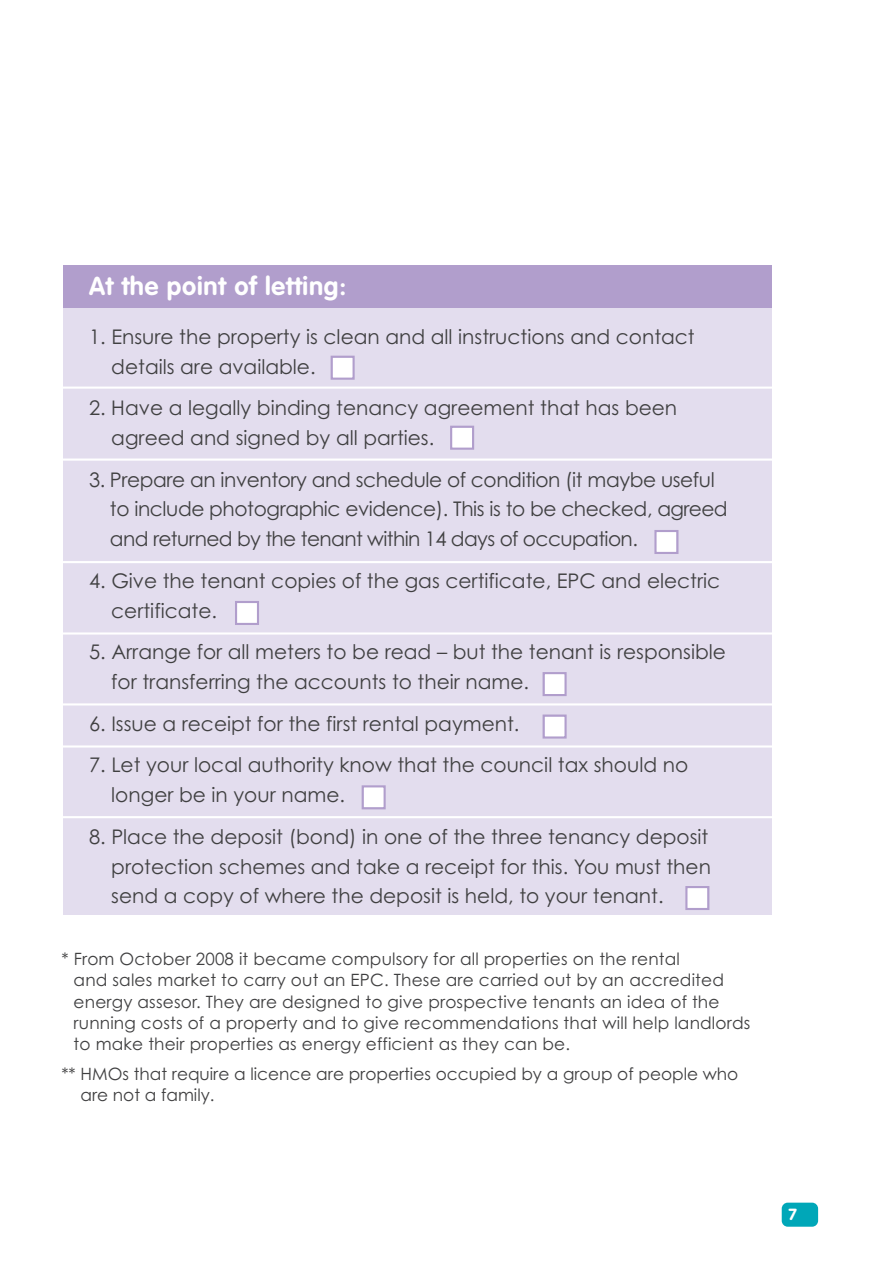
<style>
.page{position:relative;width:893px;height:1263px;background:#fff}
.page>*{position:absolute;margin:0;border:0;box-sizing:border-box;transform-origin:0 0}
.t1{font:700 25.5px "VAG Rounded";letter-spacing:.03em;color:#fff}
.t2{font:20.1px/29.7px "Century Gothic";color:#404041}
.t3{font:20.1px/29.7px "Century Gothic";letter-spacing:-.02em;color:#404041}
.t4{font:16.95px/21.1px "Century Gothic";letter-spacing:.01em;color:#404041}
.t5{font:700 15.9px "VAG Rounded";color:#fff}
</style>
<div class="page">
<div style="left:782px;top:1203px;width:36px;height:24px;background:#00a7b8;border-radius:6px"></div>
<div style="left:63px;top:265px;width:708px;height:650px;background:#e3ddee"></div>
<div style="left:63px;top:265px;width:708px;height:43px;background:#b19ecc"></div>
<hr style="left:63px;top:387px;width:718px;height:2px;background:#fff">
<hr style="left:63px;top:459px;width:718px;height:2px;background:#fff">
<hr style="left:63px;top:561px;width:718px;height:2px;background:#fff">
<div style="left:333px;top:358px;width:19px;height:20px;background:#fff"></div>
<div style="left:331px;top:356px;width:24px;height:24px;border:2px solid #b19ecc"></div>
<div style="left:364px;top:787px;width:20px;height:20px;background:#fff"></div>
<div style="left:362px;top:785px;width:24px;height:24px;border:2px solid #b19ecc"></div>
<div style="left:452px;top:428px;width:20px;height:20px;background:#fff"></div>
<div style="left:450px;top:426px;width:24px;height:24px;border:2px solid #b19ecc"></div>
<div style="left:656px;top:532px;width:20px;height:20px;background:#fff"></div>
<div style="left:654px;top:530px;width:24px;height:24px;border:2px solid #b19ecc"></div>
<div style="left:237px;top:603px;width:20px;height:20px;background:#fff"></div>
<div style="left:235px;top:601px;width:24px;height:24px;border:2px solid #b19ecc"></div>
<div style="left:545px;top:717px;width:19px;height:19px;background:#fff"></div>
<div style="left:542px;top:715px;width:25px;height:24px;border:2px solid #b19ecc"></div>
<div style="left:545px;top:674px;width:19px;height:20px;background:#fff"></div>
<div style="left:542px;top:672px;width:25px;height:24px;border:2px solid #b19ecc"></div>
<hr style="left:63px;top:632px;width:718px;height:3px;background:#fff">
<hr style="left:63px;top:816px;width:718px;height:2px;background:#fff">
<hr style="left:63px;top:703px;width:718px;height:3px;background:#fff">
<hr style="left:63px;top:745px;width:718px;height:3px;background:#fff">
<div style="left:687px;top:888px;width:20px;height:20px;background:#fff"></div>
<div style="left:685px;top:886px;width:24px;height:24px;border:2px solid #b19ecc"></div>
<p class="t1" style="left:89px;top:275px;width:259px">At the point of letting:</p>
<p class="t2" style="left:111px;top:324px;width:585px;text-indent:-22px">1. Ensure the property is clean and all instructions and contact details are available.</p>
<p class="t2" style="left:111px;top:395px;width:567px;text-indent:-22px">2. Have a legally binding tenancy agreement that has been agreed and signed by all parties.</p>
<p class="t3" style="left:110px;top:467px;width:619px;text-indent:-21px">3. Prepare an inventory and schedule of condition (it maybe useful to include photographic evidence). This is to be checked, agreed and returned by the tenant within 14 days of occupation.</p>
<p class="t2" style="left:111px;top:568px;width:610px;text-indent:-22px">4. Give the tenant copies of the gas certificate, EPC and electric certificate.</p>
<p class="t2" style="left:111px;top:639px;width:616px;text-indent:-22px">5. Arrange for all meters to be read – but the tenant is responsible for transferring the accounts to their name.</p>
<p class="t2" style="left:89px;top:711px;width:432px">6. Issue a receipt for the first rental payment.</p>
<p class="t2" style="left:111px;top:752px;width:578px;text-indent:-22px">7. Let your local authority know that the council tax should no longer be in your name.</p>
<p class="t2" style="left:111px;top:824px;width:601px;text-indent:-22px">8. Place the deposit (bond) in one of the three tenancy deposit protection schemes and take a receipt for this. You must then send a copy of where the deposit is held, to your tenant.</p>
<p class="t4" style="left:74px;top:950px;width:678px;text-indent:-12px">* From October 2008 it became compulsory for all properties on the rental<br>and sales market to carry out an EPC. These are carried out by an accredited energy assesor. They are designed to give prospective tenants an idea of the running costs of a property and to give recommendations that will help landlords to make their properties as energy efficient as they can be.</p>
<p class="t4" style="left:81px;top:1065px;width:659px;text-indent:-19px">** HMOs that require a licence are properties occupied by a group of people who are not a family.</p>
<p class="t5" style="left:788px;top:1208px;width:10px">7</p>
</div>
